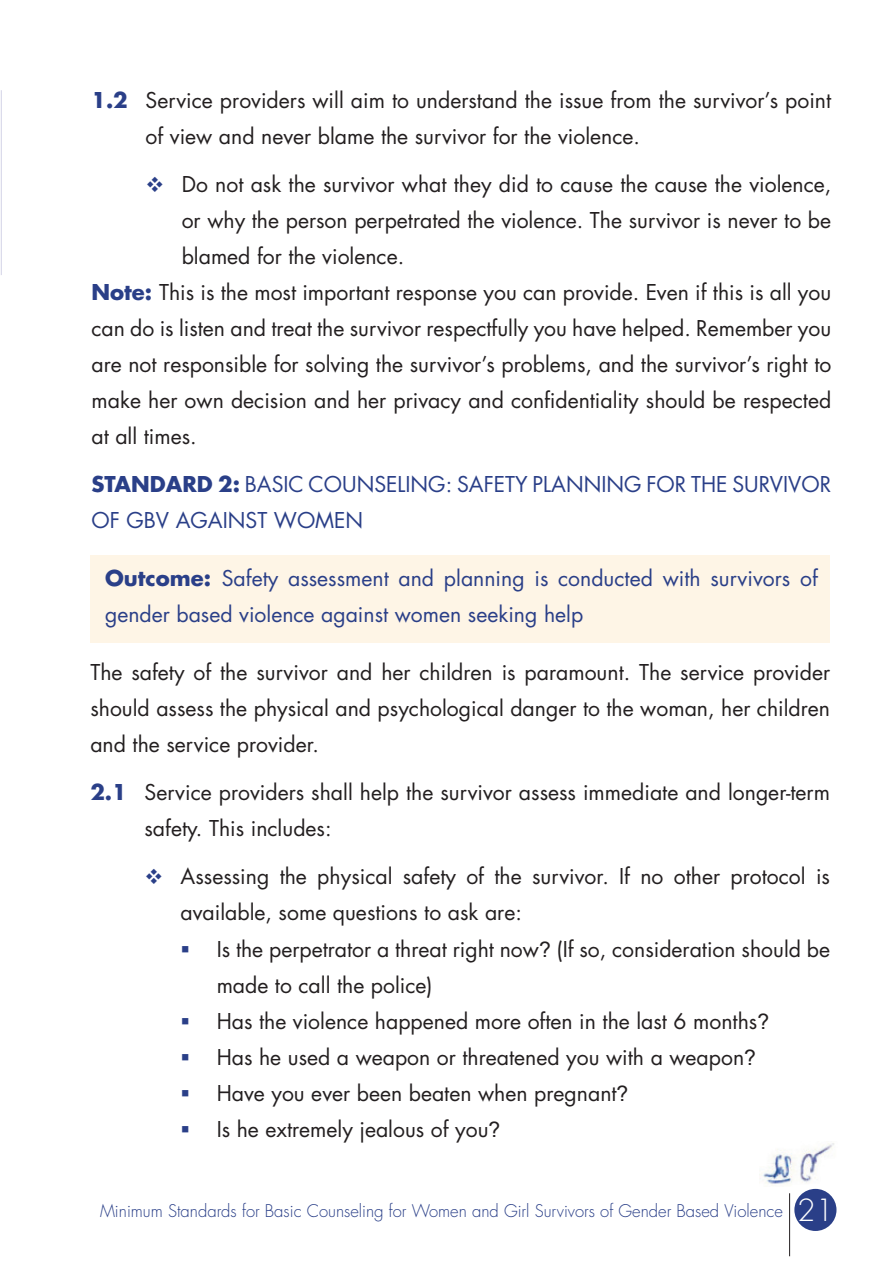
<style>
.page{position:relative;width:893px;height:1263px;background:#fff}
.page>*{position:absolute;margin:0;border:0;box-sizing:border-box;transform-origin:0 0}
.t1{font:21.15px/36px "Futura Std";color:#231f20}
.t2{font:21.15px/36px "Futura Std";color:#2a3f88}
.t3{font:300 16.95px "Futura Std";color:#2a3f88}
.s1{font-weight:700;color:#2a3f88}
.s2{font-weight:700}
.s3{font-family:"Arial"}
.s4{font-size:29.7px;color:#fff}
</style>
<div class="page">
<div style="left:90px;top:555px;width:740px;height:87px;background:#fef5e6"></div>
<div style="left:794px;top:1189px;width:42px;height:42px;background:#2a3f88;border-radius:50%"></div>
<hr style="left:789px;top:1193px;width:1px;height:63px;background:#231f20">
<img style="left:760px;top:1143px;width:74px;height:41px">
<p class="t1" style="left:146px;top:83px;width:687px;text-indent:-54px"><span class="s1">1.2</span> Service providers will aim to understand the issue from the survivor’s point of view and never blame the survivor for the violence.</p>
<p class="t1" style="left:182px;top:167px;width:651px">Do not ask the survivor what they did to cause the cause the violence,</p>
<p class="t1" style="left:182px;top:203px;width:651px">or why the person perpetrated the violence. The survivor is never to be</p>
<p class="t1" style="left:182px;top:240px;width:224px">blamed for the violence.</p>
<p class="t1" style="left:91px;top:276px;width:741px"><span class="s1">Note:</span> This is the most important response you can provide. Even if this is all you</p>
<p class="t1" style="left:91px;top:312px;width:741px">can do is listen and treat the survivor respectfully you have helped. Remember you</p>
<p class="t1" style="left:91px;top:348px;width:741px">are not responsible for solving the survivor’s problems, and the survivor’s right to</p>
<p class="t1" style="left:91px;top:384px;width:741px">make her own decision and her privacy and confidentiality should be respected</p>
<p class="t1" style="left:91px;top:420px;width:107px">at all times.</p>
<p class="t2" style="left:91px;top:468px;width:741px"><span class="s2">STANDARD 2:</span> BASIC COUNSELING: SAFETY PLANNING FOR THE SURVIVOR<br>OF GBV AGAINST WOMEN</p>
<p class="t2" style="left:105px;top:561px;width:714px"><span class="s2">Outcome:</span> Safety assessment and planning is conducted with survivors of gender based violence against women seeking help</p>
<p class="t1" style="left:90px;top:656px;width:741px;text-align:justify">The safety of the survivor and her children is paramount. The service provider should assess the physical and psychological danger to the woman, her children and the service provider.</p>
<p class="t1" style="left:144px;top:776px;width:687px;text-indent:-54px"><span class="s1">2.1</span> Service providers shall help the survivor assess immediate and longer-term safety. This includes:</p>
<p class="t1" style="left:181px;top:860px;width:651px">Assessing the physical safety of the survivor. If no other protocol is available, some questions to ask are:</p>
<p class="t1" style="left:217px;top:932px;width:615px">Is the perpetrator a threat right now<span class="s3">?</span> (If so, consideration should be made to call the police)<br>Has the violence happened more often in the last 6 months<span class="s3">?<br></span>Has he used a weapon or threatened you with a weapon<span class="s3">?<br></span>Have you ever been beaten when pregnant<span class="s3">?<br></span>Is he extremely jealous of you<span class="s3">?</span></p>
<p class="t3" style="left:100px;top:1203px;width:735px">Minimum Standards for Basic Counseling for Women and Girl Survivors of Gender Based Violence <span class="s4">21</span></p>
</div>
